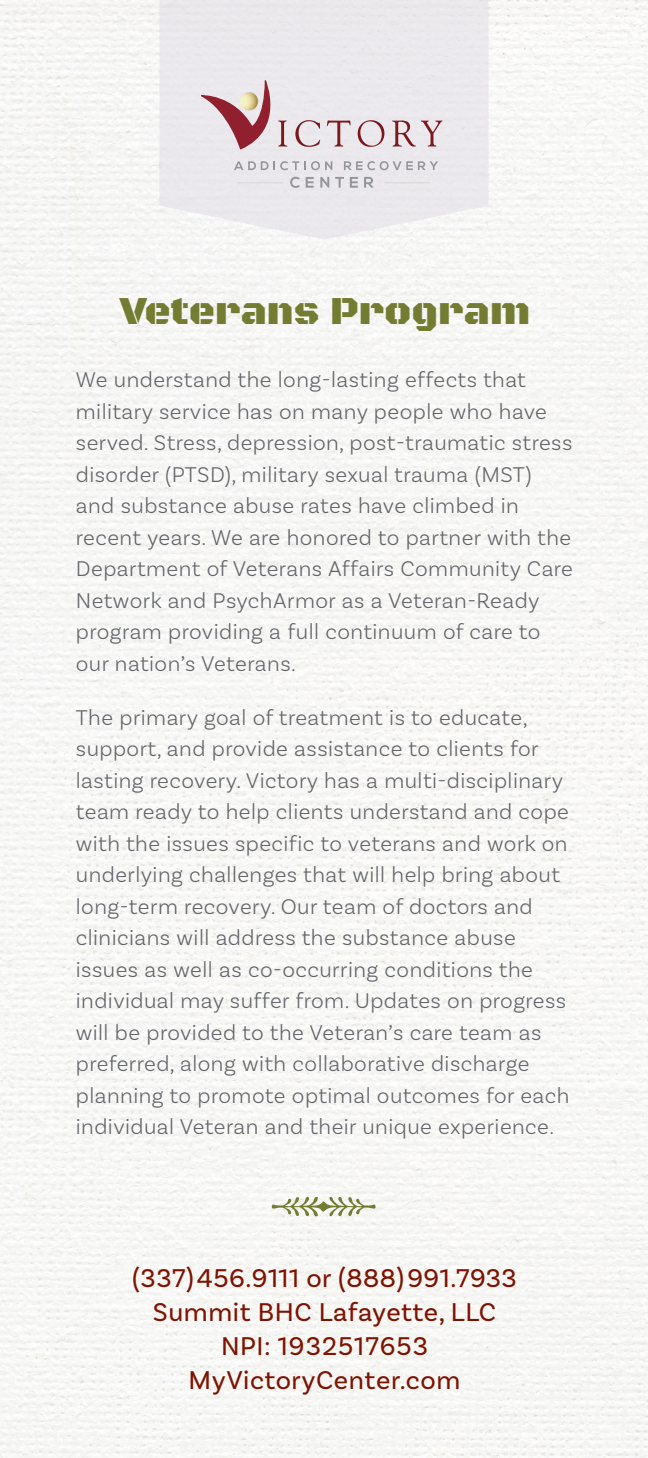
<style>
.page{position:relative;width:648px;height:1458px;background:#f7f7f6}
.page>*{position:absolute;margin:0;border:0;box-sizing:border-box;transform-origin:0 0}
.t1{font:40.5px "Black Ops One";color:#747c32}
.t2{font:27px "Basic Sans";letter-spacing:.02em;color:#7f1301}
.t3{font:27px "Basic Sans";letter-spacing:.04em;color:#7f1301}
.t4{font:300 22.5px/31.5px "Basic Sans";letter-spacing:.02em;color:#63656a}
</style>
<div class="page">
<svg style="left:159px;top:0;width:330px;height:240px;background:#ebe9ec"></svg>
<svg style="left:234px;top:161px;width:98px;height:9px"></svg>
<svg style="left:344px;top:161px;width:94px;height:9px"></svg>
<svg style="left:290px;top:177px;width:10px;height:11px"></svg>
<svg style="left:306px;top:177px;width:8px;height:11px"></svg>
<svg style="left:320px;top:177px;width:9px;height:11px"></svg>
<svg style="left:335px;top:177px;width:9px;height:11px"></svg>
<svg style="left:350px;top:177px;width:8px;height:11px"></svg>
<svg style="left:364px;top:177px;width:10px;height:11px"></svg>
<hr style="left:384px;top:182px;width:47px;height:1px;background:#d9dada">
<hr style="left:237px;top:182px;width:46px;height:1px;background:#d9dada">
<svg style="left:201px;top:80px;width:86px;height:71px;background:#d2b4b8"></svg>
<svg style="left:295px;top:120px;width:25px;height:27px"></svg>
<svg style="left:327px;top:121px;width:24px;height:26px"></svg>
<svg style="left:358px;top:120px;width:26px;height:27px"></svg>
<svg style="left:392px;top:120px;width:50px;height:27px"></svg>
<svg style="left:272px;top:1197px;width:104px;height:19px"></svg>
<p class="t1" style="left:120px;top:287px;width:412px">Veterans Program</p>
<p class="t4" style="left:76px;top:364px;width:498px">We understand the long-lasting effects that military service has on many people who have served. Stress, depression, post-traumatic stress disorder (PTSD), military sexual trauma (MST)</p>
<p class="t4" style="left:76px;top:490px;width:445px">and substance abuse rates have climbed in</p>
<p class="t4" style="left:76px;top:521px;width:497px">recent years. We are honored to partner with the</p>
<p class="t4" style="left:76px;top:553px;width:499px">Department of Veterans Affairs Community Care<br>Network and PsychArmor as a Veteran-Ready program providing a full continuum of care to</p>
<p class="t4" style="left:76px;top:647px;width:222px">our nation’s Veterans.</p>
<p class="t4" style="left:76px;top:701px;width:495px">The primary goal of treatment is to educate, support, and provide assistance to clients for lasting recovery. Victory has a multi-disciplinary team ready to help clients understand and cope with the issues specific to veterans and work on underlying challenges that will help bring about long-term recovery. Our team of doctors and</p>
<p class="t4" style="left:76px;top:922px;width:495px">clinicians will address the substance abuse issues as well as co-occurring conditions the individual may suffer from. Updates on progress will be provided to the Veteran’s care team as preferred, along with collaborative discharge planning to promote optimal outcomes for each individual Veteran and their unique experience.</p>
<p class="t2" style="left:132px;top:1262px;width:386px">(337)456.9111 or (888)991.7933</p>
<p class="t2" style="left:153px;top:1296px;width:345px">Summit BHC Lafayette, LLC</p>
<p class="t3" style="left:221px;top:1330px;width:208px">NPI: 1932517653</p>
<p class="t2" style="left:189px;top:1363px;width:273px">MyVictoryCenter.com</p>
</div>
